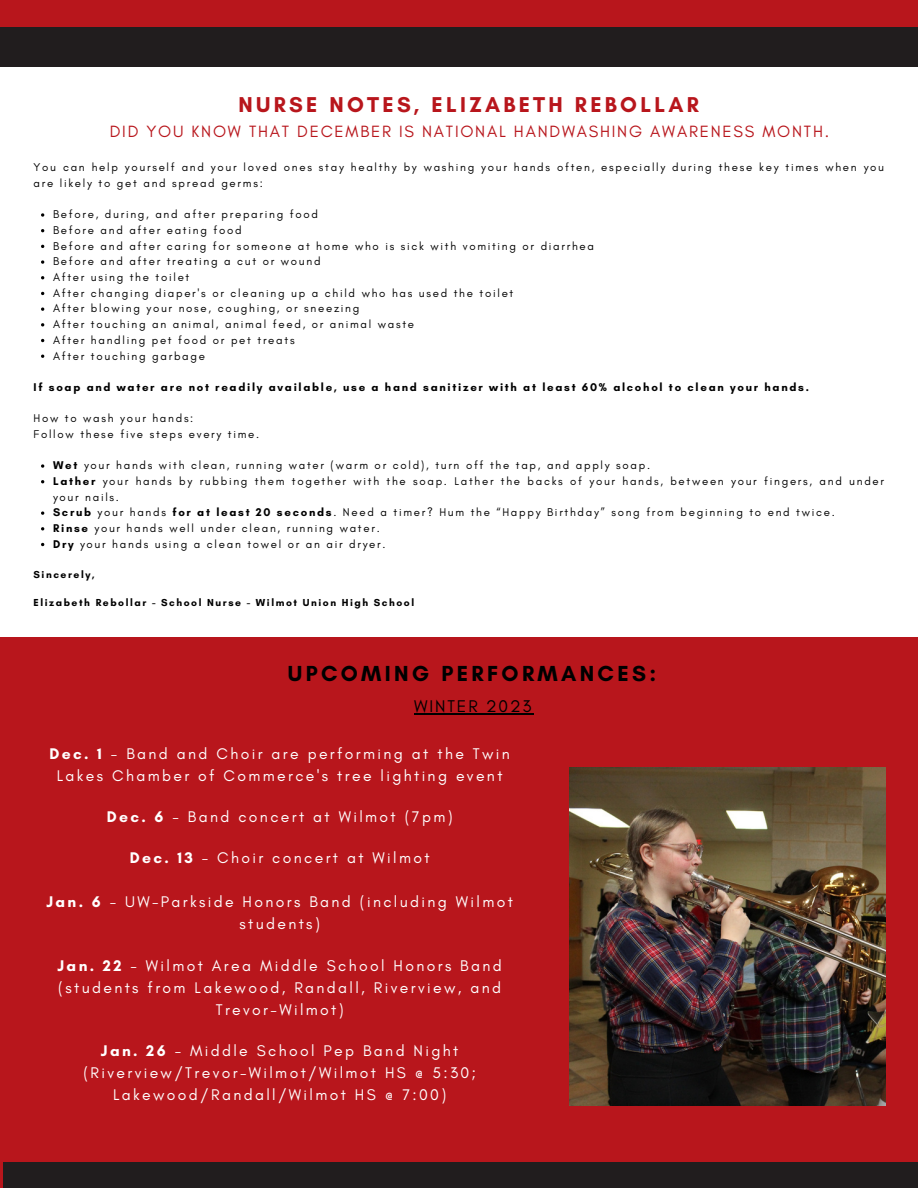
<style>
.page{position:relative;width:918px;height:1188px;background:#fff}
.page>*{position:absolute;margin:0;border:0;box-sizing:border-box;transform-origin:0 0}
.t1{font:700 22.2px "Glacial Indifference";letter-spacing:.15em;color:#000}
.t2{font:700 21.9px "Glacial Indifference";letter-spacing:.15em;color:#b8161c}
.t3{font:17.25px "Glacial Indifference";letter-spacing:.105em;color:#000}
.t4{font:16.65px "Glacial Indifference";letter-spacing:.105em;color:#b8161c}
.t5{font:15.75px/22px "Glacial Indifference";letter-spacing:.15em;color:#fff;text-align:center}
.t6{font:11.4px/15.8px "Glacial Indifference";letter-spacing:.15em;color:#000}
.t7{font:700 11.4px "Glacial Indifference";letter-spacing:.15em;color:#000}
.t8{font:700 10.35px "Glacial Indifference";letter-spacing:.15em;color:#000}
.s1{font-weight:700}
</style>
<div class="page">
<div style="left:0;top:0;width:918px;height:27px;background:#b8161c"></div>
<div style="left:0;top:27px;width:918px;height:39px;background:#211d1e"></div>
<div style="left:0;top:638px;width:918px;height:550px;background:#b8161c"></div>
<div style="left:3px;top:1162px;width:915px;height:26px;background:#211d1e"></div>
<img style="left:570px;top:768px;width:316px;height:337px">
<svg style="left:41px;top:213px;width:3px;height:4px"></svg>
<svg style="left:41px;top:260px;width:3px;height:4px"></svg>
<svg style="left:41px;top:307px;width:3px;height:4px"></svg>
<svg style="left:41px;top:464px;width:3px;height:4px"></svg>
<svg style="left:41px;top:511px;width:3px;height:4px"></svg>
<hr style="left:414px;top:713px;width:119px;height:2px;background:#000">
<p class="t2" style="left:239px;top:91px;width:462px">NURSE NOTES, ELIZABETH REBOLLAR</p>
<p class="t4" style="left:110px;top:121px;width:721px">DID YOU KNOW THAT DECEMBER IS NATIONAL HANDWASHING AWARENESS MONTH.</p>
<p class="t6" style="left:34px;top:159px;width:852px">You can help yourself and your loved ones stay healthy by washing your hands often, especially during these key times when you are likely to get and spread germs:</p>
<p class="t6" style="left:53px;top:206px;width:266px">Before, during, and after preparing food</p>
<p class="t6" style="left:53px;top:222px;width:190px">Before and after eating food</p>
<p class="t6" style="left:53px;top:238px;width:543px">Before and after caring for someone at home who is sick with vomiting or diarrhea</p>
<p class="t6" style="left:53px;top:254px;width:269px">Before and after treating a cut or wound</p>
<p class="t6" style="left:53px;top:269px;width:138px">After using the toilet</p>
<p class="t6" style="left:53px;top:285px;width:462px">After changing diaper's or cleaning up a child who has used the toilet</p>
<p class="t6" style="left:53px;top:301px;width:308px">After blowing your nose, coughing, or sneezing</p>
<p class="t6" style="left:53px;top:316px;width:363px">After touching an animal, animal feed, or animal waste</p>
<p class="t6" style="left:53px;top:332px;width:243px">After handling pet food or pet treats</p>
<p class="t6" style="left:53px;top:348px;width:154px">After touching garbage</p>
<p class="t7" style="left:34px;top:380px;width:777px">If soap and water are not readily available, use a hand sanitizer with at least 60% alcohol to clean your hands.</p>
<p class="t6" style="left:34px;top:410px;width:161px">How to wash your hands:</p>
<p class="t6" style="left:34px;top:426px;width:227px">Follow these five steps every time.</p>
<p class="t6" style="left:53px;top:457px;width:599px"><span class="s1">Wet</span> your hands with clean, running water (warm or cold), turn off the tap, and apply soap.</p>
<p class="t6" style="left:53px;top:473px;width:833px"><span class="s1">Lather</span> your hands by rubbing them together with the soap. Lather the backs of your hands, between your fingers, and under your nails.</p>
<p class="t6" style="left:53px;top:505px;width:783px"><span class="s1">Scrub</span> your hands <span class="s1">for at least 20 seconds</span>. Need a timer? Hum the “Happy Birthday” song from beginning to end twice.</p>
<p class="t6" style="left:53px;top:520px;width:328px"><span class="s1">Rinse</span> your hands well under clean, running water.</p>
<p class="t6" style="left:53px;top:536px;width:334px"><span class="s1">Dry</span> your hands using a clean towel or an air dryer.</p>
<p class="t8" style="left:34px;top:569px;width:63px">Sincerely,</p>
<p class="t8" style="left:34px;top:597px;width:382px">Elizabeth Rebollar - School Nurse - Wilmot Union High School</p>
<p class="t1" style="left:288px;top:660px;width:370px">UPCOMING PERFORMANCES:</p>
<p class="t3" style="left:414px;top:696px;width:119px">WINTER 2023</p>
<p class="t5" style="left:49px;top:742px;width:462px"><span class="s1">Dec. 1</span> - Band and Choir are performing at the Twin<br>Lakes Chamber of Commerce's tree lighting event</p>
<p class="t5" style="left:107px;top:805px;width:347px"><span class="s1">Dec. 6</span> - Band concert at Wilmot (7pm)</p>
<p class="t5" style="left:130px;top:847px;width:301px"><span class="s1">Dec. 13</span> - Choir concert at Wilmot</p>
<p class="t5" style="left:46px;top:891px;width:468px"><span class="s1">Jan. 6</span> - UW-Parkside Honors Band (including Wilmot students)</p>
<p class="t5" style="left:58px;top:954px;width:446px"><span class="s1">Jan. 22</span> - Wilmot Area Middle School Honors Band (students from Lakewood, Randall, Riverview, and<br>Trevor-Wilmot)</p>
<p class="t5" style="left:83px;top:1039px;width:394px"><span class="s1">Jan. 26</span> - Middle School Pep Band Night (Riverview/Trevor-Wilmot/Wilmot HS @ 5:30;<br>Lakewood/Randall/Wilmot HS @ 7:00)</p>
</div>
